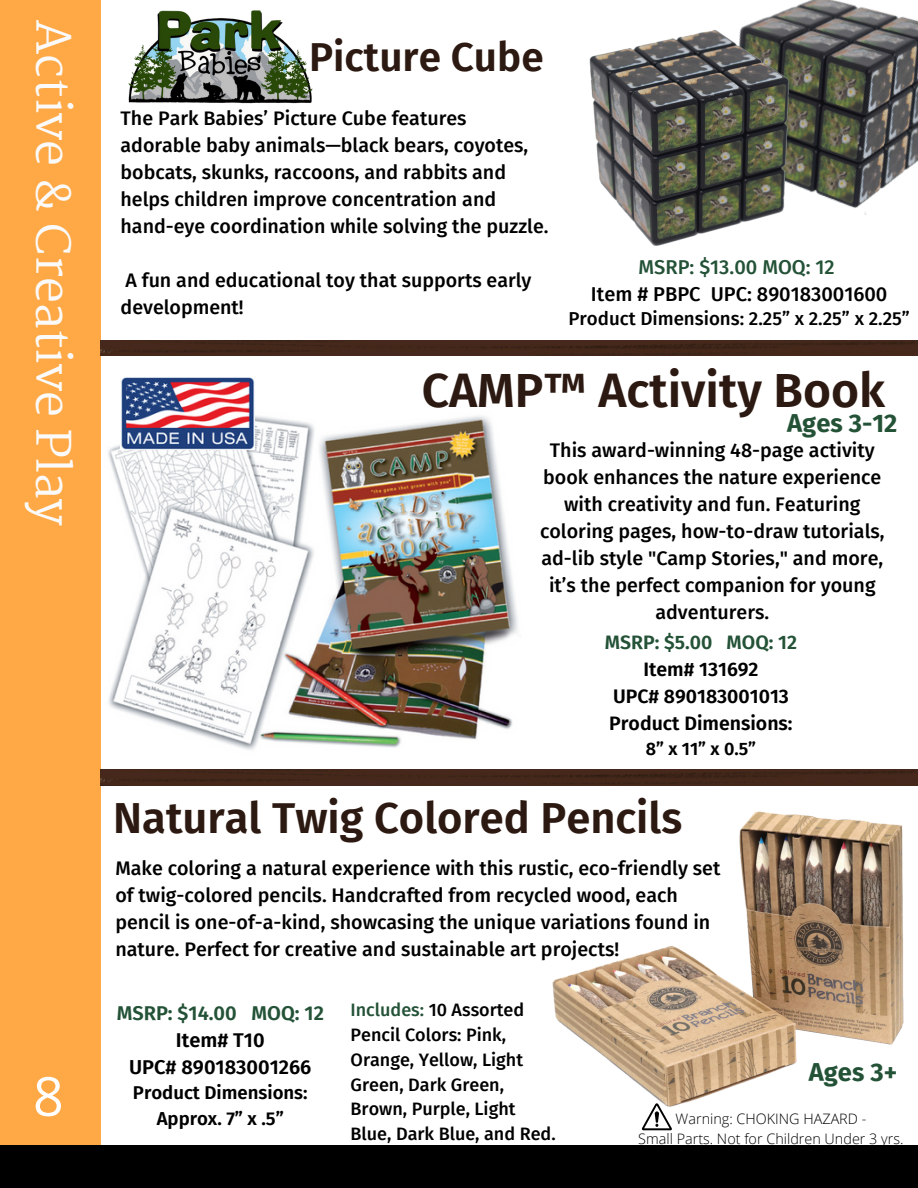
<style>
.page{position:relative;width:918px;height:1188px;background:#fff}
.page>*{position:absolute;margin:0;border:0;box-sizing:border-box;transform-origin:0 0}
.t1{font:54px "Open Sans";color:#fff}
.t2{font:600 48px "Fira Sans";color:#2c1911}
.t3{font:46.5px "Martel";color:#fafafa}
.t4{font:600 43.5px "Fira Sans";color:#2c1911}
.t5{font:600 40.5px "Fira Sans";color:#2c1911}
.t6{font:700 25.5px "Fira Sans";color:#235237}
.t7{font:500 20.1px/27px "Fira Sans";color:#000;text-align:center}
.t8{font:600 19.95px/27px "Fira Sans";color:#000;text-align:center}
.t9{font:500 19.65px/27px "Fira Sans";color:#000}
.t10{font:600 19.5px/27px "Fira Sans";color:#000;text-align:center}
.t11{font:500 18.75px "Fira Sans";color:#000}
.t12{font:600 18.6px/25.8px "Fira Sans";color:#000;text-align:center}
.t13{font:500 18px/24.8px "Fira Sans";color:#000}
.t14{font:600 18px "Fira Sans";color:#000}
.t15{font:300 14.4px "Open Sans";color:#000}
.s1{color:#235237}
</style>
<div class="page">
<div style="left:0;top:0;width:101px;height:1146px;background:#ffa946"></div>
<div style="left:0;top:1146px;width:918px;height:42px;background:#000"></div>
<img style="left:128px;top:10px;width:185px;height:94px">
<img style="left:752px;top:0;width:166px;height:215px">
<img style="left:108px;top:390px;width:410px;height:360px">
<img style="left:121px;top:378px;width:133px;height:72px">
<img style="left:552px;top:811px;width:352px;height:320px">
<svg style="left:642px;top:1103px;width:30px;height:27px"></svg>
<img style="left:589px;top:23px;width:202px;height:223px">
<img style="left:101px;top:340px;width:817px;height:16px">
<img style="left:101px;top:769px;width:817px;height:16px">
<p class="t3" style="left:80px;top:20px;width:506px;rotate:90deg">Active &amp; Creative Play</p>
<h2 class="t1" style="left:33px;top:1058px;width:32px">8</h2>
<p class="t5" style="left:309px;top:33px;width:236px">Picture Cube</p>
<p class="t9" style="left:121px;top:105px;width:429px">The Park Babies’ Picture Cube features adorable baby animals—black bears, coyotes, bobcats, skunks, raccoons, and rabbits and helps children improve concentration and hand-eye coordination while solving the puzzle.</p>
<p class="t9" style="left:121px;top:267px;width:413px">A fun and educational toy that supports early development!</p>
<h3 class="t7" style="left:591px;top:253px;width:298px"><span class="s1">MSRP: $13.00 MOQ: 12<br></span>Item # PBPC UPC: 890183001600</h3>
<h3 class="t11" style="left:568px;top:308px;width:343px">Product Dimensions: 2.25” x 2.25” x 2.25”</h3>
<h5 class="t2" style="left:422px;top:363px;width:465px">CAMP™ Activity Book</h5>
<h5 class="t6" style="left:787px;top:408px;width:112px">Ages 3-12</h5>
<p class="t9" style="left:540px;top:437px;width:346px;text-align:center">This award-winning 48-page activity book enhances the nature experience with creativity and fun. Featuring coloring pages, how-to-draw tutorials, ad-lib style "Camp Stories," and more, it’s the perfect companion for young adventurers.</p>
<h5 class="t10" style="left:605px;top:629px;width:194px"><span class="s1">MSRP: $5.00 MOQ: 12<br></span>Item# 131692<br>UPC# 890183001013<br>Product Dimensions:</h5>
<h5 class="t14" style="left:646px;top:738px;width:112px">8” x 11” x 0.5”</h5>
<h1 class="t4" style="left:113px;top:792px;width:571px">Natural Twig Colored Pencils</h1>
<p class="t9" style="left:115px;top:855px;width:607px">Make coloring a natural experience with this rustic, eco-friendly set of twig-colored pencils. Handcrafted from recycled wood, each pencil is one-of-a-kind, showcasing the unique variations found in nature. Perfect for creative and sustainable art projects!</p>
<h4 class="t8" style="left:117px;top:1000px;width:209px"><span class="s1">MSRP: $14.00 MOQ: 12<br></span>Item# T10<br>UPC# 890183001266</h4>
<h4 class="t12" style="left:133px;top:1080px;width:176px">Product Dimensions:<br>Approx. 7” x .5”</h4>
<h5 class="t13" style="left:351px;top:998px;width:207px"><span class="s1">Includes:</span> 10 Assorted<br>Pencil Colors: Pink,<br>Orange, Yellow, Light<br>Green, Dark Green,<br>Brown, Purple, Light<br>Blue, Dark Blue, and Red.</h5>
<p class="t6" style="left:809px;top:1057px;width:90px">Ages 3+</p>
<h5 class="t15" style="left:676px;top:1109px;width:192px">Warning: CHOKING HAZARD -</h5>
<p class="t15" style="left:638px;top:1128px;width:267px">Small Parts. Not for Children Under 3 yrs.</p>
</div>
